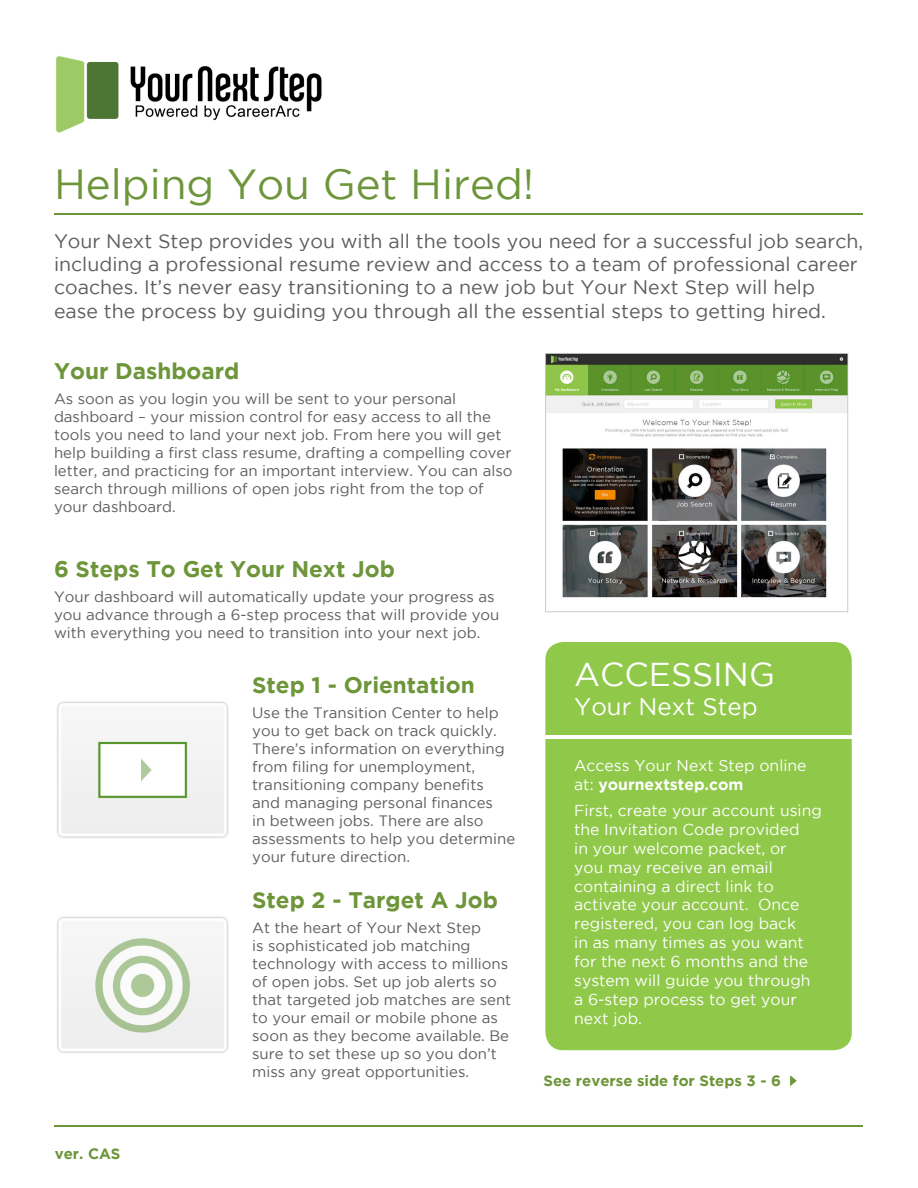
<style>
.page{position:relative;width:918px;height:1188px;background:#fff}
.page>*{position:absolute;margin:0;border:0;box-sizing:border-box;transform-origin:0 0}
.t1{font:42px "Gotham";color:#6d9539}
.t2{font:33px "Gotham";color:#fff}
.t3{font:24px "Gotham";color:#fff}
.t4{font:700 22.5px "Gotham";color:#6d9539}
.t5{font:19.5px/23.4px "Gotham";color:#5d5d5d}
.t6{font:15.75px/18.9px "Gotham";color:#fff}
.t7{font:15px/18px "Gotham";color:#5d5d5d}
.t8{font:700 15px "Gotham";color:#6d9539}
.s1{font-weight:700}
</style>
<div class="page">
<img style="left:56px;top:56px;width:266px;height:77px">
<hr style="left:55px;top:213px;width:808px;height:2px;background:#6d9539">
<hr style="left:55px;top:1125px;width:808px;height:2px;background:#6d9539">
<img style="left:545px;top:353px;width:304px;height:260px">
<img style="left:57px;top:701px;width:172px;height:137px">
<img style="left:57px;top:916px;width:172px;height:137px">
<div style="left:545px;top:642px;width:307px;height:408px;background:#90c84a;border-radius:18px"></div>
<hr style="left:545px;top:735px;width:307px;height:4px;background:#fff">
<svg style="left:790px;top:1075px;width:7px;height:11px"></svg>
<h1 class="t1" style="left:54px;top:161px;width:482px">Helping You Get Hired!</h1>
<p class="t5" style="left:54px;top:229px;width:811px">Your Next Step provides you with all the tools you need for a successful job search, including a professional resume review and access to a team of professional career coaches. It’s never easy transitioning to a new job but Your Next Step will help ease the process by guiding you through all the essential steps to getting hired.</p>
<h3 class="t4" style="left:54px;top:358px;width:187px">Your Dashboard</h3>
<p class="t7" style="left:54px;top:389px;width:460px">As soon as you login you will be sent to your personal dashboard – your mission control for easy access to all the tools you need to land your next job. From here you will get help building a first class resume, drafting a compelling cover letter, and practicing for an important interview. You can also search through millions of open jobs right from the top of your dashboard.</p>
<h3 class="t4" style="left:54px;top:556px;width:343px">6 Steps To Get Your Next Job</h3>
<p class="t7" style="left:54px;top:588px;width:447px">Your dashboard will automatically update your progress as you advance through a 6-step process that will provide you with everything you need to transition into your next job.</p>
<h3 class="t4" style="left:252px;top:672px;width:224px">Step 1 - Orientation</h3>
<p class="t7" style="left:252px;top:703px;width:265px">Use the Transition Center to help you to get back on track quickly.<br>There’s information on everything from filing for unemployment, transitioning company benefits and managing personal finances<br>in between jobs. There are also assessments to help you determine your future direction.</p>
<h3 class="t4" style="left:252px;top:887px;width:247px">Step 2 - Target A Job</h3>
<p class="t7" style="left:252px;top:918px;width:261px">At the heart of Your Next Step<br>is sophisticated job matching technology with access to millions of open jobs. Set up job alerts so that targeted job matches are sent to your email or mobile phone as soon as they become available. Be sure to set these up so you don’t miss any great opportunities.</p>
<p class="t8" style="left:55px;top:1145px;width:67px">ver. CAS</p>
<h2 class="t2" style="left:574px;top:656px;width:202px">ACCESSING</h2>
<h3 class="t3" style="left:574px;top:693px;width:185px">Your Next Step</h3>
<p class="t6" style="left:574px;top:756px;width:234px">Access Your Next Step online at: <span class="s1">yournextstep.com</span></p>
<p class="t6" style="left:574px;top:801px;width:249px">First, create your account using the Invitation Code provided<br>in your welcome packet, or<br>you may receive an email containing a direct link to activate your account. Once registered, you can log back<br>in as many times as you want for the next 6 months and the system will guide you through a 6-step process to get your next job.</p>
<p class="t8" style="left:543px;top:1072px;width:239px">See reverse side for Steps 3 - 6</p>
</div>
